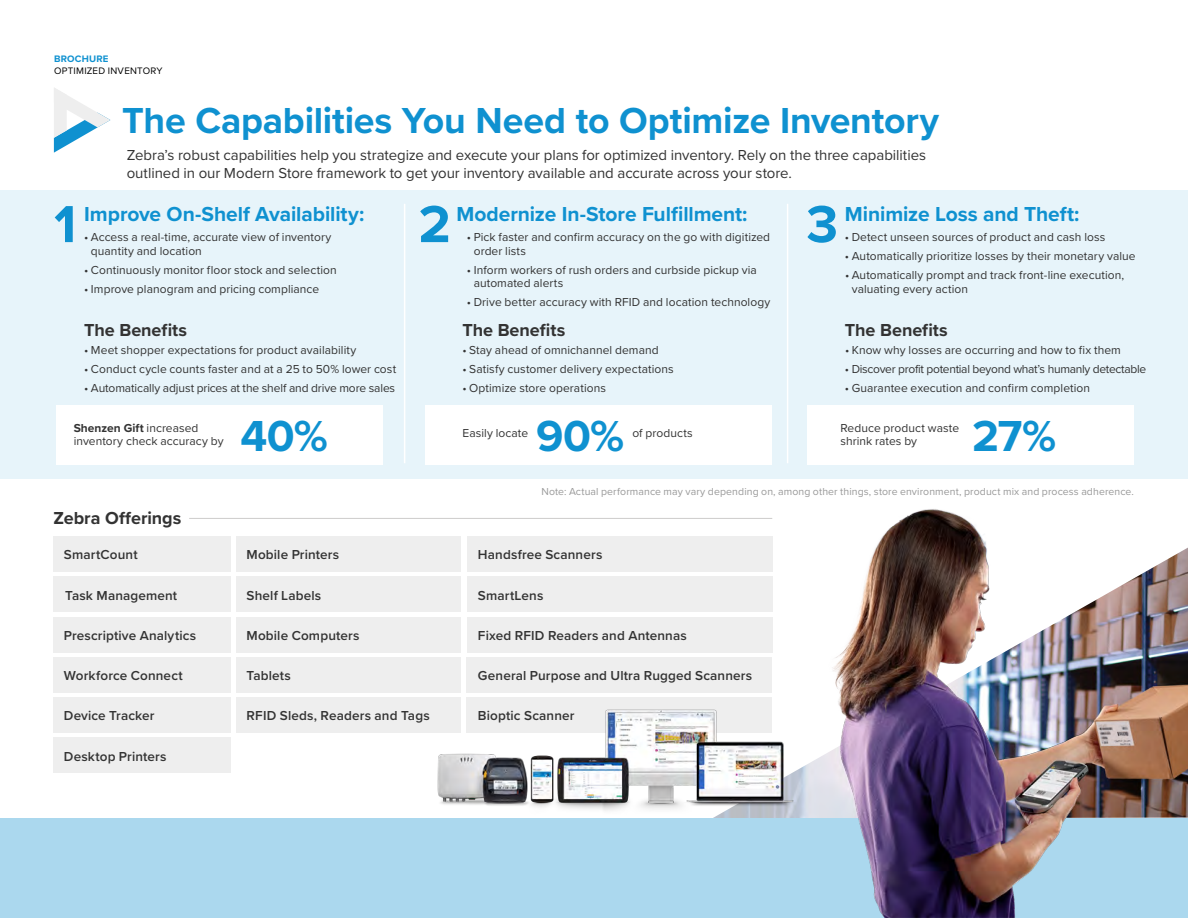
<style>
.page{position:relative;width:1188px;height:918px;background:#fff}
.page>*{position:absolute;margin:0;border:0;box-sizing:border-box;transform-origin:0 0}
.t1{font:700 54px "Proxima Nova";color:#0f91d0}
.t2{font:700 45px "Proxima Nova";color:#0f91d0}
.t3{font:700 37.5px "Proxima Nova";letter-spacing:-.01em;color:#0f91d0}
.t4{font:700 21px "Proxima Nova";letter-spacing:-.005em;color:#0f91d0}
.t5{font:700 18px "Proxima Nova";color:#333}
.t6{font:15px/18px "Proxima Nova";letter-spacing:-.005em;color:#333}
.t7{font:600 13.5px "Proxima Nova";letter-spacing:.01em;color:#333}
.t8{font:12px/13.5px "Proxima Nova";letter-spacing:.005em;color:#333}
.t9{font:12px "Proxima Nova";letter-spacing:-.025em;color:#333}
.t10{font:10.5px "Proxima Nova";letter-spacing:.01em;color:#999}
.t11{font:9.75px "Proxima Nova";letter-spacing:.03em;color:#000}
.t12{font:700 9.75px "Proxima Nova";letter-spacing:.025em;color:#0f91d0}
.s1{font-weight:700}
</style>
<div class="page">
<img style="left:712px;top:548px;width:476px;height:270px">
<div style="left:0;top:190px;width:1188px;height:289px;background:#e7f4fa"></div>
<svg style="left:54px;top:88px;width:56px;height:65px"></svg>
<div style="left:808px;top:406px;width:326px;height:59px;background:#fff"></div>
<div style="left:56px;top:406px;width:326px;height:59px;background:#fff"></div>
<div style="left:425px;top:406px;width:347px;height:59px;background:#fff"></div>
<div style="left:0;top:818px;width:1188px;height:100px;background:#abd8ee"></div>
<hr style="left:404px;top:204px;width:1px;height:259px;background:#fff">
<hr style="left:787px;top:204px;width:1px;height:259px;background:#fff">
<img style="left:788px;top:509px;width:305px;height:409px">
<div style="left:53px;top:536px;width:178px;height:36px;background:#eee"></div>
<div style="left:53px;top:576px;width:178px;height:36px;background:#eee"></div>
<div style="left:236px;top:576px;width:225px;height:36px;background:#eee"></div>
<div style="left:236px;top:617px;width:225px;height:35px;background:#eee"></div>
<div style="left:236px;top:657px;width:225px;height:36px;background:#eee"></div>
<div style="left:236px;top:697px;width:225px;height:36px;background:#eee"></div>
<div style="left:53px;top:617px;width:178px;height:35px;background:#eee"></div>
<div style="left:53px;top:657px;width:178px;height:36px;background:#eee"></div>
<div style="left:53px;top:697px;width:178px;height:36px;background:#eee"></div>
<div style="left:53px;top:738px;width:178px;height:35px;background:#eee"></div>
<div style="left:236px;top:536px;width:225px;height:36px;background:#eee"></div>
<div style="left:467px;top:536px;width:305px;height:36px;background:#eee"></div>
<div style="left:467px;top:577px;width:305px;height:35px;background:#eee"></div>
<div style="left:467px;top:617px;width:305px;height:35px;background:#eee"></div>
<div style="left:467px;top:657px;width:305px;height:36px;background:#eee"></div>
<div style="left:467px;top:697px;width:305px;height:36px;background:#eee"></div>
<hr style="left:189px;top:518px;width:583px;height:1px;background:#cdcccb">
<img style="left:437px;top:705px;width:365px;height:110px">
<p class="t12" style="left:54px;top:52px;width:56px">BROCHURE</p>
<p class="t11" style="left:54px;top:63px;width:110px">OPTIMIZED INVENTORY</p>
<h3 class="t3" style="left:122px;top:92px;width:818px">The Capabilities You Need to Optimize Inventory</h3>
<h1 class="t1" style="left:54px;top:184px;width:24px">1</h1>
<p class="t6" style="left:127px;top:145px;width:801px">Zebra’s robust capabilities help you strategize and execute your plans for optimized inventory. Rely on the three capabilities outlined in our Modern Store framework to get your inventory available and accurate across your store.</p>
<h1 class="t1" style="left:419px;top:184px;width:34px">2</h1>
<h3 class="t4" style="left:84px;top:198px;width:282px">Improve On-Shelf Availability:</h3>
<h3 class="t4" style="left:457px;top:198px;width:293px">Modernize In-Store Fulfillment:</h3>
<p class="t8" style="left:91px;top:230px;width:242px;text-indent:-7px">• Access a real-time, accurate view of inventory quantity and location</p>
<p class="t8" style="left:84px;top:262px;width:254px">• Continuously monitor floor stock and selection</p>
<p class="t8" style="left:84px;top:281px;width:237px">• Improve planogram and pricing compliance</p>
<p class="t8" style="left:474px;top:230px;width:298px;text-indent:-7px">• Pick faster and confirm accuracy on the go with digitized order lists</p>
<p class="t8" style="left:474px;top:262px;width:285px;text-indent:-7px">• Inform workers of rush orders and curbside pickup via automated alerts</p>
<p class="t8" style="left:467px;top:295px;width:305px">• Drive better accuracy with RFID and location technology</p>
<h3 class="t5" style="left:84px;top:316px;width:104px">The Benefits</h3>
<p class="t8" style="left:84px;top:343px;width:274px">• Meet shopper expectations for product availability</p>
<p class="t8" style="left:84px;top:362px;width:314px">• Conduct cycle counts faster and at a 25 to 50% lower cost</p>
<p class="t8" style="left:84px;top:381px;width:313px">• Automatically adjust prices at the shelf and drive more sales</p>
<h3 class="t5" style="left:462px;top:316px;width:104px">The Benefits</h3>
<p class="t8" style="left:462px;top:343px;width:198px">• Stay ahead of omnichannel demand</p>
<p class="t8" style="left:462px;top:362px;width:213px">• Satisfy customer delivery expectations</p>
<p class="t8" style="left:462px;top:381px;width:145px">• Optimize store operations</p>
<h1 class="t1" style="left:806px;top:184px;width:33px">3</h1>
<h3 class="t4" style="left:845px;top:198px;width:236px">Minimize Loss and Theft:</h3>
<p class="t8" style="left:845px;top:230px;width:262px">• Detect unseen sources of product and cash loss</p>
<p class="t8" style="left:845px;top:249px;width:292px">• Automatically prioritize losses by their monetary value</p>
<p class="t8" style="left:852px;top:268px;width:274px;text-indent:-7px">• Automatically prompt and track front-line execution, valuating every action</p>
<h3 class="t5" style="left:845px;top:316px;width:104px">The Benefits</h3>
<p class="t8" style="left:845px;top:343px;width:277px">• Know why losses are occurring and how to fix them</p>
<p class="t9" style="left:845px;top:360px;width:303px">• Discover profit potential beyond what’s humanly detectable</p>
<p class="t8" style="left:845px;top:381px;width:247px">• Guarantee execution and confirm completion</p>
<p class="t8" style="left:462px;top:426px;width:67px">Easily locate</p>
<h2 class="t2" style="left:536px;top:402px;width:90px">90%</h2>
<p class="t8" style="left:632px;top:426px;width:62px">of products</p>
<h2 class="t2" style="left:240px;top:402px;width:89px">40%</h2>
<p class="t8" style="left:74px;top:420px;width:151px"><span class="s1">Shenzen Gift</span> increased inventory check accuracy by</p>
<p class="t8" style="left:840px;top:420px;width:120px">Reduce product waste</p>
<p class="t8" style="left:840px;top:434px;width:78px">shrink rates by</p>
<h2 class="t2" style="left:972px;top:402px;width:86px">27%</h2>
<h3 class="t5" style="left:53px;top:504px;width:129px">Zebra Offerings</h3>
<p class="t7" style="left:64px;top:545px;width:75px">SmartCount</p>
<p class="t7" style="left:65px;top:585px;width:114px">Task Management</p>
<p class="t7" style="left:64px;top:625px;width:134px">Prescriptive Analytics</p>
<p class="t7" style="left:64px;top:666px;width:120px">Workforce Connect</p>
<p class="t7" style="left:64px;top:706px;width:92px">Device Tracker</p>
<p class="t7" style="left:64px;top:746px;width:104px">Desktop Printers</p>
<p class="t10" style="left:541px;top:484px;width:594px">Note: Actual performance may vary depending on, among other things, store environment, product mix and process adherence.</p>
<p class="t7" style="left:247px;top:545px;width:94px">Mobile Printers</p>
<p class="t7" style="left:478px;top:545px;width:126px">Handsfree Scanners</p>
<p class="t7" style="left:478px;top:585px;width:67px">SmartLens</p>
<p class="t7" style="left:478px;top:625px;width:210px">Fixed RFID Readers and Antennas</p>
<p class="t7" style="left:247px;top:585px;width:76px">Shelf Labels</p>
<p class="t7" style="left:247px;top:625px;width:114px">Mobile Computers</p>
<p class="t7" style="left:247px;top:666px;width:46px">Tablets</p>
<p class="t7" style="left:247px;top:706px;width:185px">RFID Sleds, Readers and Tags</p>
<p class="t7" style="left:478px;top:665px;width:276px">General Purpose and Ultra Rugged Scanners</p>
<p class="t7" style="left:478px;top:706px;width:98px">Bioptic Scanner</p>
</div>
